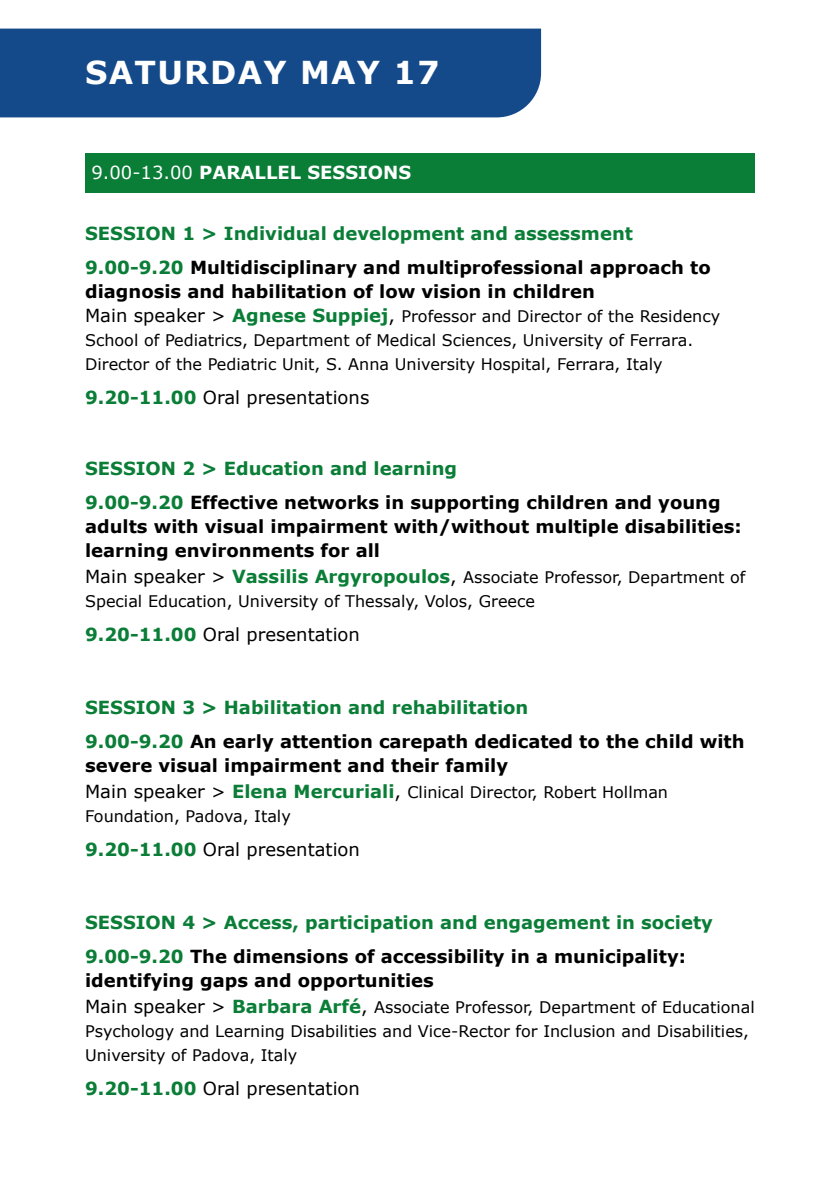
<style>
.page{position:relative;width:840px;height:1191px;background:#fff}
.page>*{position:absolute;margin:0;border:0;box-sizing:border-box;transform-origin:0 0}
.t1{font:700 31.6px "Verdana";letter-spacing:.04em;color:#fff}
.t2{font:700 18px/34px "Verdana";color:#0a7d37}
.t3{font:700 18px/34px "Verdana";color:#000}
.t4{font:18px "Verdana";color:#000}
.t5{font:700 18px "Verdana";color:#fff}
.t6{font:16px/24px "Verdana";color:#000}
.s1{font-weight:400}
.s2{color:#000}
.s3{font-size:18px}
.s4{font-weight:700;font-size:18px;color:#0a7d37}
.s5{font-weight:700;color:#0a7d37}
.s6{color:#0a7d37}
</style>
<div class="page">
<div style="left:0;top:29px;width:540px;height:88px;background:#154a8a"></div>
<div style="left:85px;top:153px;width:669px;height:40px;background:#0a7d37"></div>
<h1 class="t1" style="left:85px;top:52px;width:356px">SATURDAY MAY 17</h1>
<p class="t5" style="left:91px;top:161px;width:321px"><span class="s1">9.00-13.00</span> PARALLEL SESSIONS</p>
<p class="t2" style="left:85px;top:217px;width:626px">SESSION 1 &gt; Individual development and assessment<br>9.00-9.20 <span class="s2">Multidisciplinary and multiprofessional approach to</span></p>
<p class="t3" style="left:85px;top:275px;width:511px">diagnosis and habilitation of low vision in children</p>
<p class="t6" style="left:85px;top:304px;width:636px"><span class="s3">Main speaker &gt;</span> <span class="s4">Agnese Suppiej</span><span class="s3">,</span> Professor and Director of the Residency<br>School of Pediatrics, Department of Medical Sciences, University of Ferrara.<br>Director of the Pediatric Unit, S. Anna University Hospital, Ferrara, Italy</p>
<p class="t4" style="left:85px;top:386px;width:285px"><span class="s5">9.20-11.00</span> Oral presentations</p>
<p class="t3" style="left:85px;top:451px;width:636px"><span class="s6">SESSION 2 &gt; Education and learning<br>9.00-9.20</span> Effective networks in supporting children and young</p>
<p class="t3" style="left:85px;top:514px;width:657px;line-height:24px">adults with visual impairment with/without multiple disabilities: learning environments for all</p>
<p class="t6" style="left:85px;top:565px;width:661px"><span class="s3">Main speaker &gt;</span> <span class="s4">Vassilis Argyropoulos</span><span class="s3">,</span> Associate Professor, Department of<br>Special Education, University of Thessaly, Volos, Greece</p>
<p class="t4" style="left:85px;top:623px;width:276px"><span class="s5">9.20-11.00</span> Oral presentation</p>
<p class="t2" style="left:85px;top:690px;width:660px">SESSION 3 &gt; Habilitation and rehabilitation<br>9.00-9.20 <span class="s2">An early attention carepath dedicated to the child with</span></p>
<p class="t3" style="left:85px;top:748px;width:424px">severe visual impairment and their family</p>
<p class="t6" style="left:85px;top:780px;width:584px"><span class="s3">Main speaker &gt;</span> <span class="s4">Elena Mercuriali</span><span class="s3">,</span> Clinical Director, Robert Hollman<br>Foundation, Padova, Italy</p>
<p class="t4" style="left:85px;top:838px;width:276px"><span class="s5">9.20-11.00</span> Oral presentation</p>
<p class="t2" style="left:85px;top:905px;width:629px">SESSION 4 &gt; Access, participation and engagement in society<br>9.00-9.20 <span class="s2">The dimensions of accessibility in a municipality:</span></p>
<p class="t3" style="left:85px;top:963px;width:350px">identifying gaps and opportunities</p>
<p class="t6" style="left:85px;top:995px;width:670px"><span class="s3">Main speaker &gt;</span> <span class="s4">Barbara Arfé</span><span class="s3">,</span> Associate Professor, Department of Educational<br>Psychology and Learning Disabilities and Vice-Rector for Inclusion and Disabilities,<br>University of Padova, Italy</p>
<p class="t4" style="left:85px;top:1077px;width:276px"><span class="s5">9.20-11.00</span> Oral presentation</p>
</div>
